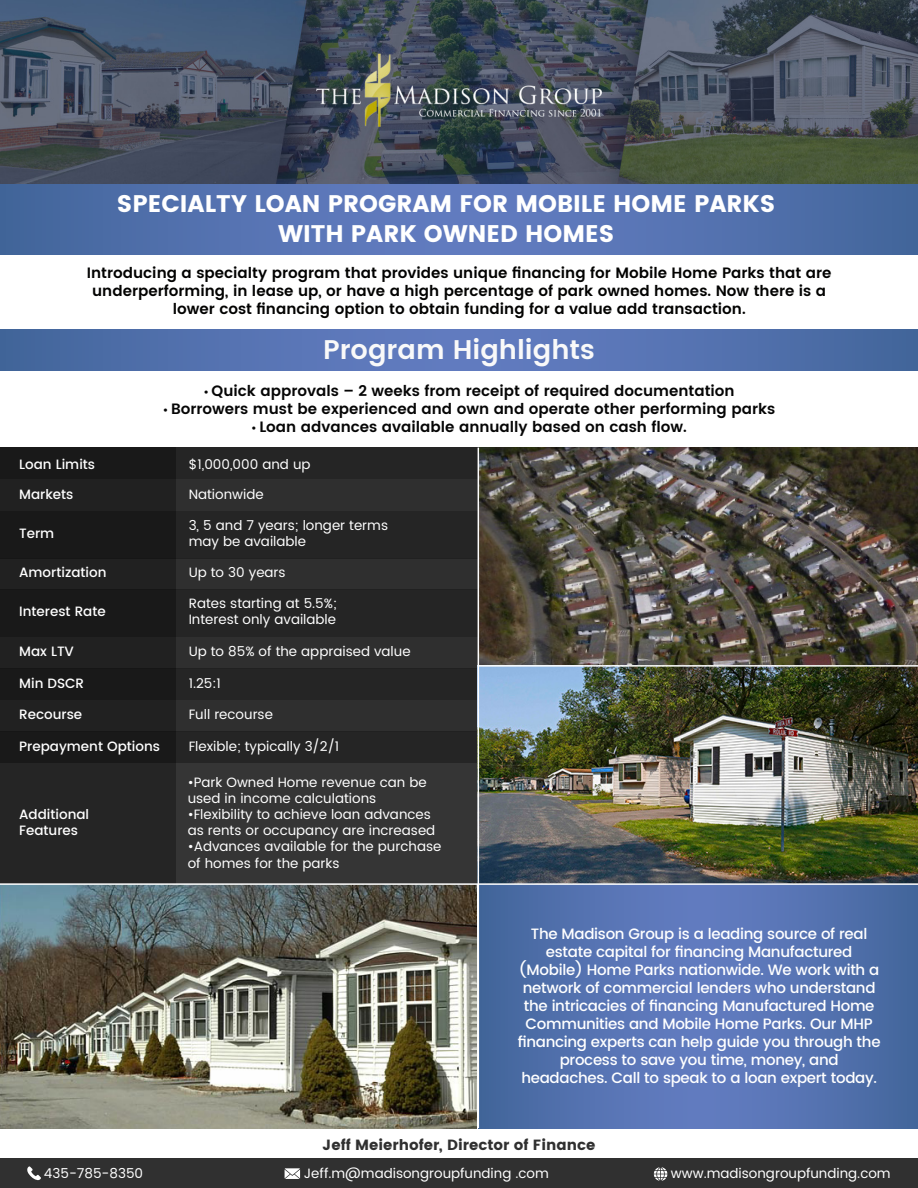
<style>
.page{position:relative;width:918px;height:1188px;background:#fff}
.page>*{position:absolute;margin:0;border:0;box-sizing:border-box;transform-origin:0 0}
.t1{font:600 27px "Poppins";color:#f9f9f9}
.t2{font:700 24px/29.5px "Poppins";color:#fff;text-align:center}
.t3{font:500 15px/18px "Poppins";letter-spacing:-.02em;color:#fff;text-align:center}
.t4{font:600 15px/18px "Poppins";color:#020201;text-align:center}
.t5{font:600 15px "Poppins";color:#050505}
.t6{font:700 14.7px "Poppins";color:#303030}
.t7{font:13.5px/16.2px "Poppins";color:#fff}
.t8{font:500 13.5px/29.4px "Poppins";color:#fff}
.s1{font-family:"Myriad Pro";font-weight:400}
</style>
<div class="page">
<img style="left:0;top:885px;width:477px;height:243px">
<svg style="left:479px;top:885px;width:439px;height:243px;background:#5472af"></svg>
<svg style="left:0;top:329px;width:918px;height:42px;background:#5472af"></svg>
<img style="left:0;top:0;width:918px;height:184px">
<img style="left:479px;top:448px;width:439px;height:435px">
<div style="left:0;top:448px;width:478px;height:436px;background:#353535"></div>
<div style="left:0;top:448px;width:175px;height:436px;background:#252525"></div>
<div style="left:0;top:448px;width:478px;height:31px;background:#252525"></div>
<div style="left:0;top:668px;width:478px;height:32px;background:#252525"></div>
<div style="left:0;top:731px;width:478px;height:32px;background:#252525"></div>
<div style="left:0;top:511px;width:478px;height:47px;background:#252525"></div>
<div style="left:0;top:590px;width:478px;height:47px;background:#252525"></div>
<div style="left:0;top:479px;width:478px;height:32px;background:linear-gradient(to right,#202020,#343434)"></div>
<div style="left:0;top:558px;width:478px;height:32px;background:linear-gradient(to right,#202020,#343434)"></div>
<div style="left:0;top:637px;width:478px;height:31px;background:linear-gradient(to right,#202020,#343434)"></div>
<div style="left:0;top:700px;width:478px;height:31px;background:linear-gradient(to right,#202020,#343434)"></div>
<svg style="left:0;top:184px;width:918px;height:71px;background:#5472af"></svg>
<hr style="left:0;top:883px;width:918px;height:2px;background:#fff">
<hr style="left:478px;top:665px;width:440px;height:2px;background:#fff">
<div style="left:0;top:1159px;width:918px;height:29px;background:#303030"></div>
<svg style="left:285px;top:1168px;width:15px;height:11px"></svg>
<svg style="left:27px;top:1166px;width:14px;height:14px"></svg>
<svg style="left:654px;top:1167px;width:13px;height:14px"></svg>
<h2 class="t2" style="left:117px;top:189px;width:660px">SPECIALTY LOAN PROGRAM FOR MOBILE HOME PARKS<br>WITH PARK OWNED HOMES</h2>
<p class="t4" style="left:87px;top:265px;width:746px">Introducing a specialty program that provides unique financing for Mobile Home Parks that are underperforming, in lease up, or have a high percentage of park owned homes. Now there is a lower cost financing option to obtain funding for a value add transaction.</p>
<h1 class="t1" style="left:323px;top:329px;width:273px">Program Highlights</h1>
<p class="t5" style="left:204px;top:380px;width:532px"><span class="s1">•</span> Quick approvals – 2 weeks from receipt of required documentation</p>
<p class="t5" style="left:164px;top:398px;width:613px"><span class="s1">•</span> Borrowers must be experienced and own and operate other performing parks</p>
<p class="t5" style="left:252px;top:416px;width:436px"><span class="s1">•</span> Loan advances available annually based on cash flow.</p>
<p class="t7" style="left:189px;top:450px;width:123px;line-height:29.4px">$1,000,000 and up<br>Nationwide</p>
<p class="t7" style="left:189px;top:518px;width:201px">3, 5 and 7 years; longer terms may be available</p>
<p class="t7" style="left:189px;top:564px;width:99px">Up to 30 years</p>
<p class="t7" style="left:189px;top:596px;width:150px">Rates starting at 5.5%;<br>Interest only available</p>
<p class="t7" style="left:189px;top:644px;width:223px">Up to 85% of the appraised value</p>
<p class="t7" style="left:189px;top:675px;width:34px">1.25:1</p>
<p class="t7" style="left:189px;top:707px;width:86px">Full recourse</p>
<p class="t8" style="left:19px;top:450px;width:77px">Loan Limits<br>Markets</p>
<p class="t8" style="left:19px;top:519px;width:37px">Term</p>
<p class="t8" style="left:19px;top:558px;width:89px">Amortization</p>
<p class="t8" style="left:19px;top:597px;width:88px">Interest Rate</p>
<p class="t8" style="left:19px;top:637px;width:56px">Max LTV</p>
<p class="t8" style="left:19px;top:669px;width:66px">Min DSCR</p>
<p class="t8" style="left:19px;top:700px;width:65px">Recourse</p>
<p class="t8" style="left:19px;top:731px;width:142px">Prepayment Options</p>
<p class="t7" style="left:189px;top:739px;width:152px">Flexible; typically 3/2/1</p>
<p class="t8" style="left:19px;top:806px;width:71px;line-height:16.2px">Additional<br>Features</p>
<p class="t7" style="left:188px;top:774px;width:241px">•Park Owned Home revenue can be used in income calculations</p>
<p class="t7" style="left:188px;top:807px;width:249px">•Flexibility to achieve loan advances as rents or occupancy are increased</p>
<p class="t7" style="left:188px;top:839px;width:255px">•Advances available for the purchase of homes for the parks</p>
<p class="t3" style="left:518px;top:926px;width:364px">The Madison Group is a leading source of real estate capital for financing Manufactured (Mobile) Home Parks nationwide. We work with a network of commercial lenders who understand the intricacies of financing Manufactured Home Communities and Mobile Home Parks. Our MHP financing experts can help guide you through the process to save you time, money, and headaches. Call to speak to a loan expert today.</p>
<p class="t6" style="left:323px;top:1136px;width:274px">Jeff Meierhofer, Director of Finance</p>
<p class="t7" style="left:44px;top:1166px;width:101px">435-785-8350</p>
<p class="t7" style="left:304px;top:1166px;width:247px">Jeff.m@madisongroupfunding .com</p>
<p class="t7" style="left:671px;top:1166px;width:221px">www.madisongroupfunding.com</p>
</div>
